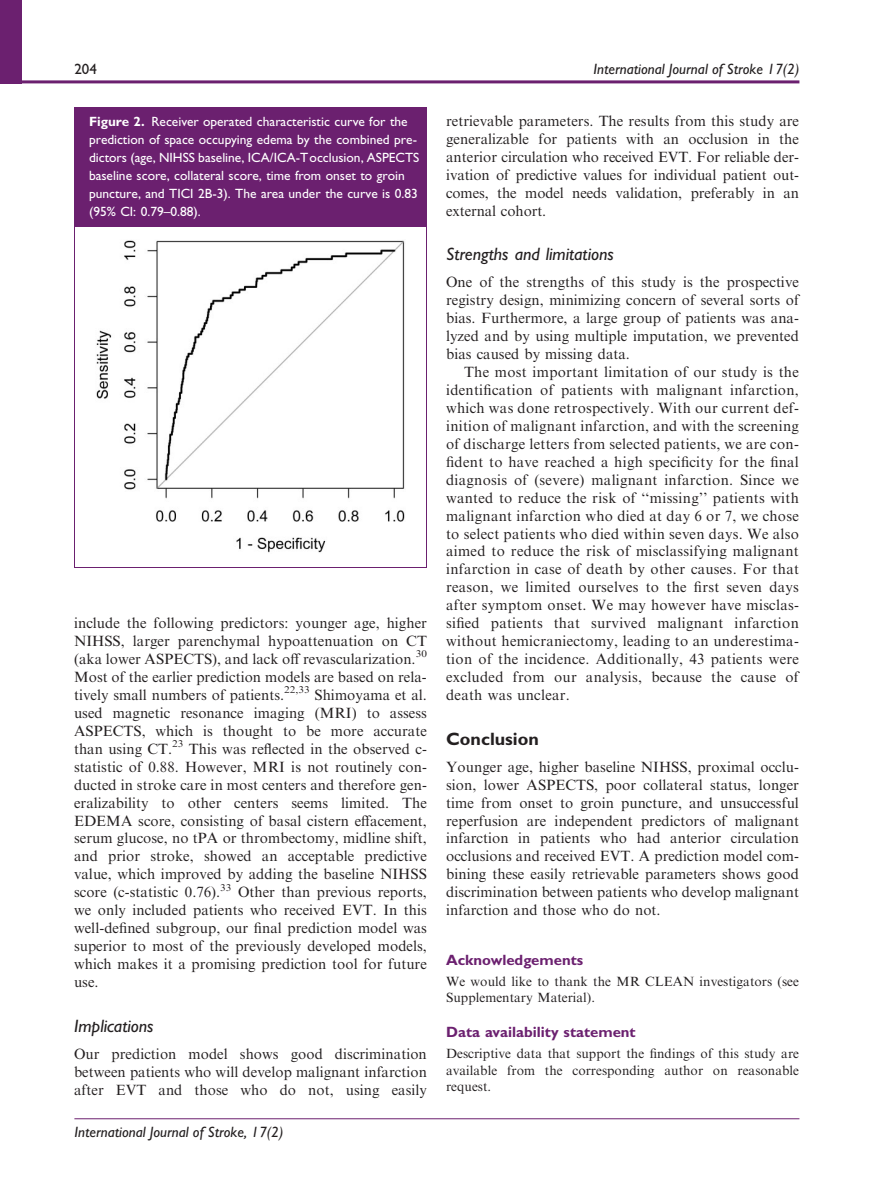
<style>
.page{position:relative;width:893px;height:1191px;background:#fff}
.page>*{position:absolute;margin:0;border:0;box-sizing:border-box;transform-origin:0 0}
.t1{font:18px "Adv P7 D0 C";color:#231f20}
.t2{font:18px "Adv P7 D0 F";color:#231f20}
.t3{font:15px/18px "Adv Times";color:#231f20;text-align:justify}
.t4{font:italic 500 15px "Gill Sans MT Pro";color:#231f20}
.t5{font:15px "Adv P7 D0 F";color:#6b206f}
.t6{font:500 15px "Gill Sans MT Pro";color:#231f20}
.t7{font:15px "Adv P7 D09";color:#231f20}
.t8{font:13.5px/18px "Adv P7 D09";color:#fff}
.t9{font:13.5px/16.5px "Adv Times";color:#231f20}
.s1{font-family:"Adv P7 D0 F"}
.s2{font-family:"Adv Times i"}
</style>
<div class="page">
<hr style="left:0;top:80px;width:799px;height:3px;background:#6b206f">
<hr style="left:74px;top:1118px;width:725px;height:1px;background:#6b206f">
<div style="left:74px;top:108px;width:353px;height:118px;background:#6b206f"></div>
<hr style="left:74px;top:567px;width:353px;height:1px;background:#6b206f">
<hr style="left:74px;top:226px;width:1px;height:341px;background:#6b206f">
<hr style="left:426px;top:226px;width:1px;height:341px;background:#6b206f">
<img style="left:96px;top:240px;width:309px;height:313px">
<div style="left:0;top:0;width:21px;height:83px;background:#6b206f"></div>
<p class="t6" style="left:74px;top:60px;width:24px">204</p>
<p class="t4" style="left:593px;top:60px;width:207px">International Journal of Stroke 17(2)</p>
<p class="t7" style="left:792px;top:72px;width:9px">7</p>
<p class="t8" style="left:89px;top:114px;width:332px"><span class="s1">Figure 2.</span> Receiver operated characteristic curve for the prediction of space occupying edema by the combined pre&shy;dictors (age, NIHSS baseline, ICA/ICA-Tocclusion, ASPECTS baseline score, collateral score, time from onset to groin puncture, and TICI 2B-3). The area under the curve is 0.83 (95% CI: 0.79–0.88).</p>
<p class="t3" style="left:74px;top:615px;width:354px">include the following predictors: younger age, higher NIHSS, larger parenchymal hypoattenuation on CT (aka lower ASPECTS), and lack off revascularization.<sup>30<br></sup>Most of the earlier prediction models are based on rela&shy;tively small numbers of patients.<sup>22,33</sup> Shimoyama et al<span class="s2">. </span>used magnetic resonance imaging (MRI) to assess ASPECTS, which is thought to be more accurate than using CT.<sup>23</sup> This was reflected in the observed c&shy;statistic of 0.88. However, MRI is not routinely con&shy;ducted in stroke care in most centers and therefore gen&shy;eralizability to other centers seems limited. The EDEMA score, consisting of basal cistern effacement, serum glucose, no tPA or thrombectomy, midline shift, and prior stroke, showed an acceptable predictive value, which improved by adding the baseline NIHSS score (c-statistic 0.76).<sup>33</sup> Other than previous reports, we only included patients who received EVT. In this well-defined subgroup, our final prediction model was superior to most of the previously developed models, which makes it a promising prediction tool for future use.</p>
<p class="t1" style="left:74px;top:1018px;width:81px">Implications</p>
<p class="t3" style="left:74px;top:1045px;width:354px">Our prediction model shows good discrimination between patients who will develop malignant infarction after EVT and those who do not, using easily</p>
<p class="t4" style="left:74px;top:1123px;width:210px">International Journal of Stroke, 17(2)</p>
<p class="t3" style="left:446px;top:113px;width:355px">retrievable parameters. The results from this study are generalizable for patients with an occlusion in the anterior circulation who received EVT. For reliable der&shy;ivation of predictive values for individual patient out&shy;comes, the model needs validation, preferably in an external cohort.</p>
<p class="t1" style="left:446px;top:247px;width:169px">Strengths and limitations</p>
<p class="t3" style="left:446px;top:274px;width:354px">One of the strengths of this study is the prospective registry design, minimizing concern of several sorts of bias. Furthermore, a large group of patients was ana&shy;lyzed and by using multiple imputation, we prevented bias caused by missing data.</p>
<p class="t3" style="left:446px;top:364px;width:354px;text-indent:18px">The most important limitation of our study is the identification of patients with malignant infarction, which was done retrospectively. With our current def&shy;inition of malignant infarction, and with the screening of discharge letters from selected patients, we are con&shy;fident to have reached a high specificity for the final diagnosis of (severe) malignant infarction. Since we wanted to reduce the risk of ‘‘missing’’ patients with malignant infarction who died at day 6 or 7, we chose to select patients who died within seven days. We also aimed to reduce the risk of misclassifying malignant infarction in case of death by other causes. For that reason, we limited ourselves to the first seven days after symptom onset. We may however have misclas&shy;sified patients that survived malignant infarction without hemicraniectomy, leading to an underestima&shy;tion of the incidence. Additionally, 43 patients were excluded from our analysis, because the cause of death was unclear.</p>
<p class="t2" style="left:446px;top:732px;width:94px">Conclusion</p>
<p class="t3" style="left:446px;top:758px;width:354px">Younger age, higher baseline NIHSS, proximal occlu&shy;sion, lower ASPECTS, poor collateral status, longer time from onset to groin puncture, and unsuccessful reperfusion are independent predictors of malignant infarction in patients who had anterior circulation occlusions and received EVT. A prediction model com&shy;bining these easily retrievable parameters shows good discrimination between patients who develop malignant infarction and those who do not.</p>
<p class="t5" style="left:446px;top:954px;width:139px">Acknowledgements</p>
<p class="t9" style="left:446px;top:973px;width:354px">We would like to thank the MR CLEAN investigators (see<br>Supplementary Material).</p>
<p class="t5" style="left:446px;top:1026px;width:191px">Data availability statement</p>
<p class="t9" style="left:446px;top:1046px;width:354px;text-align:justify">Descriptive data that support the findings of this study are available from the corresponding author on reasonable request.</p>
</div>
